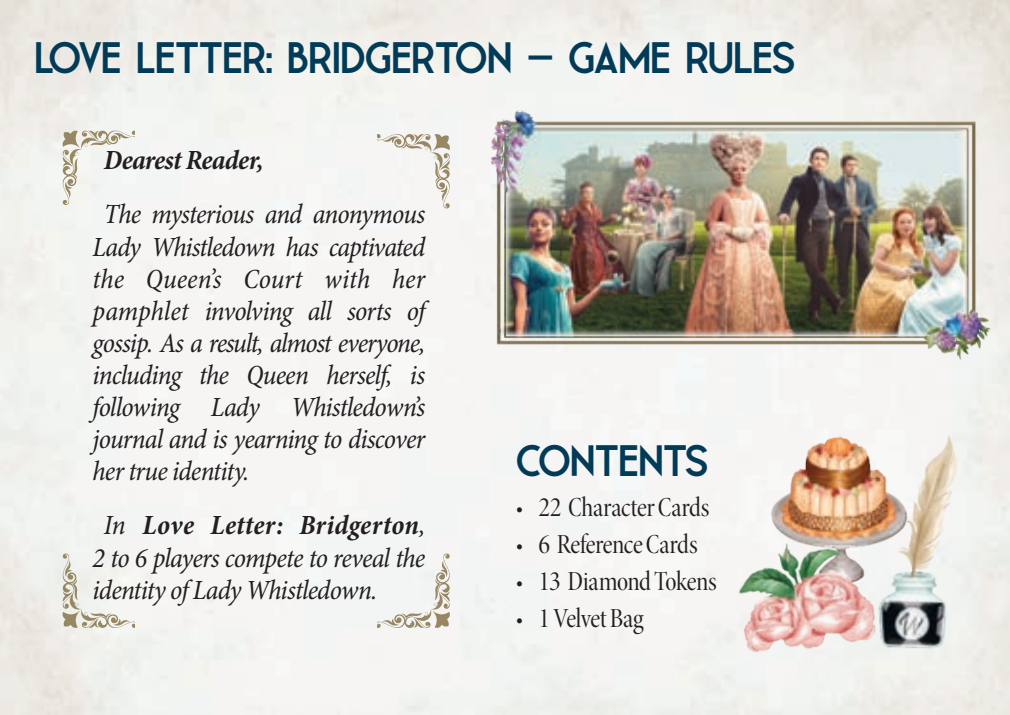
<style>
.page{position:relative;width:1010px;height:715px;background:#fff}
.page>*{position:absolute;margin:0;border:0;box-sizing:border-box;transform-origin:0 0}
.t1{font:700 44px "Leaner";letter-spacing:-.03em;color:#013b58}
.t2{font:italic condensed 28px/32px "Minion Pro";letter-spacing:-.03em;color:#231f20;text-align:justify}
.t3{font:28px "Minion Pro Cn Disp";letter-spacing:-.01em;color:#231f20}
.t4{font:italic 700 condensed 28px "Minion Pro";letter-spacing:-.02em;color:#231f20}
.s1{font-weight:700}
</style>
<div class="page">
<img style="left:0;top:0;width:1009px;height:715px">
<svg style="left:63px;top:131px;width:71px;height:74px"></svg>
<svg style="left:378px;top:134px;width:72px;height:74px"></svg>
<svg style="left:63px;top:553px;width:71px;height:74px"></svg>
<svg style="left:378px;top:553px;width:72px;height:74px"></svg>
<img style="left:868px;top:425px;width:141px;height:248px">
<img style="left:749px;top:406px;width:172px;height:203px">
<img style="left:727px;top:528px;width:155px;height:135px">
<img style="left:483px;top:110px;width:516px;height:251px">
<h1 class="t1" style="left:34px;top:34px;width:763px">LOVE LETTER: BRIDGERTON – GAME RULES</h1>
<p class="t4" style="left:104px;top:140px;width:161px">Dearest Reader,</p>
<p class="t2" style="left:93px;top:199px;width:334px;text-indent:11px">The mysterious and anonymous Lady Whistledown has captivated the Queen’s Court with her pamphlet involving all sorts of gossip. As a result, almost everyone, including the Queen herself, is following Lady Whistledown’s journal and is yearning to discover her true identity.</p>
<p class="t2" style="left:93px;top:509px;width:334px;text-indent:11px">In <span class="s1">Love Letter: Bridgerton</span>, 2 to 6 players compete to reveal the identity of Lady Whistledown.</p>
<h1 class="t1" style="left:515px;top:437px;width:195px">CONTENTS</h1>
<p class="t3" style="left:515px;top:489px;width:195px">• 22 Character Cards</p>
<p class="t3" style="left:515px;top:526px;width:184px">• 6 Reference Cards</p>
<p class="t3" style="left:515px;top:563px;width:203px">• 13 Diamond Tokens</p>
<p class="t3" style="left:515px;top:601px;width:129px">• 1 Velvet Bag</p>
</div>
